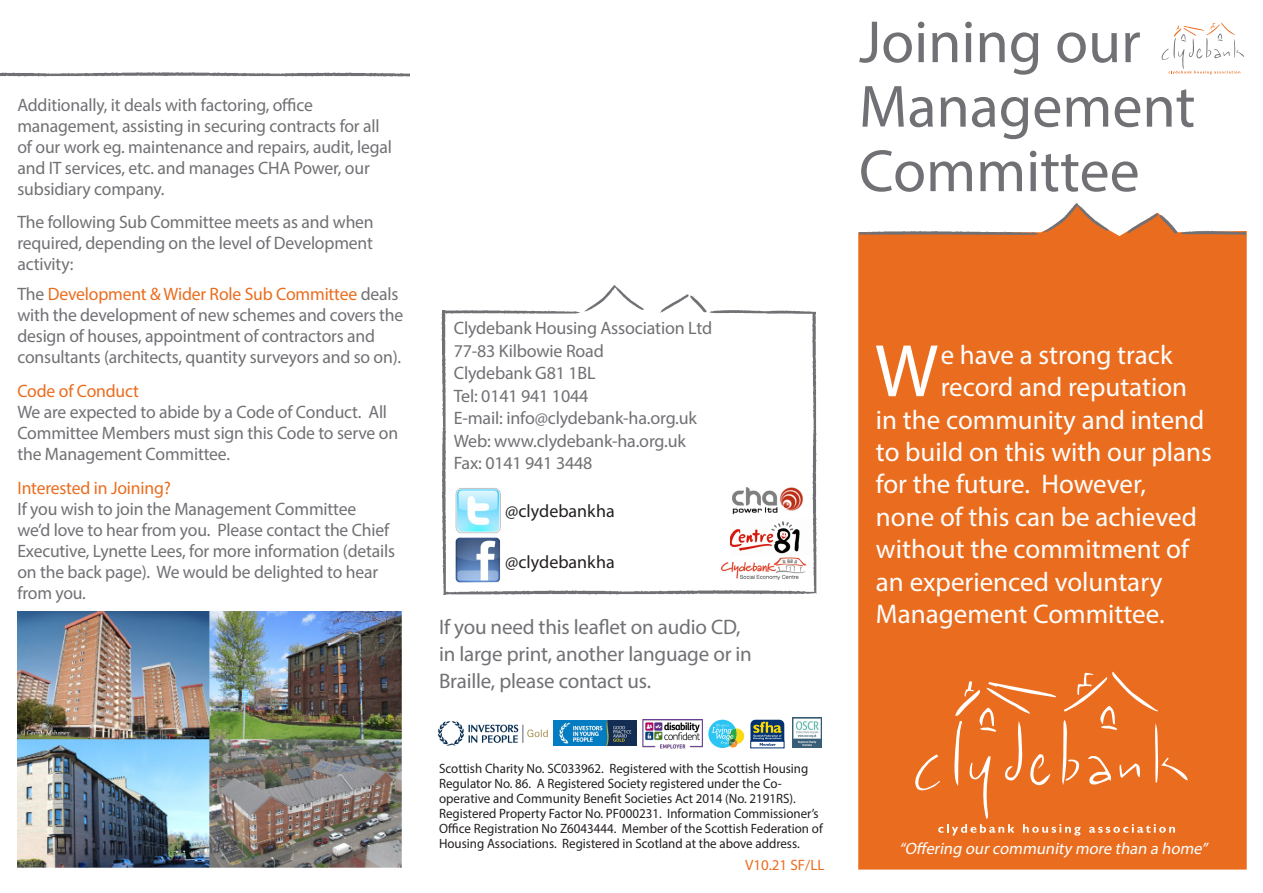
<style>
.page{position:relative;width:1263px;height:893px;background:#fff}
.page>*{position:absolute;margin:0;border:0;box-sizing:border-box;transform-origin:0 0}
.t1{font:75px "Myriad Pro";color:#fff}
.t2{font:60px/64.5px "Myriad Pro";color:#717074}
.t3{font:27px "Myriad Pro";color:#fff}
.t4{font:21px/27px "Myriad Pro";letter-spacing:-.01em;color:#717074}
.t5{font:18px/21px "Myriad Pro";letter-spacing:-.01em;color:#717074}
.t6{font:18px "Myriad Pro";color:#231f20}
.t7{font:italic 16.5px "Myriad Pro";color:#fff}
.t8{font:15px "Myriad Pro";color:#ea6d1f}
.t9{font:13.5px/15px "Myriad Pro";color:#231f20;scale:.96 1}
.s1{color:#ea6d1f}
</style>
<div class="page">
<img style="left:167px;top:72px;width:243px;height:5px">
<img style="left:0;top:72px;width:167px;height:5px">
<div style="left:858px;top:231px;width:389px;height:639px;background:#ea6d1f"></div>
<svg style="left:911px;top:672px;width:277px;height:164px;background:#eb7830"></svg>
<img style="left:859px;top:203px;width:387px;height:35px">
<svg style="left:1161px;top:23px;width:83px;height:51px"></svg>
<img style="left:721px;top:561px;width:55px;height:7px">
<img style="left:732px;top:487px;width:44px;height:28px">
<img style="left:731px;top:525px;width:45px;height:26px">
<img style="left:455px;top:488px;width:45px;height:45px">
<img style="left:456px;top:538px;width:44px;height:30px">
<img style="left:444px;top:285px;width:371px;height:29px">
<img style="left:444px;top:568px;width:372px;height:27px">
<img style="left:441px;top:311px;width:9px;height:283px">
<img style="left:776px;top:312px;width:41px;height:280px">
<img style="left:642px;top:720px;width:61px;height:29px">
<img style="left:438px;top:721px;width:110px;height:25px">
<img style="left:553px;top:721px;width:84px;height:25px">
<svg style="left:708px;top:720px;width:36px;height:28px"></svg>
<svg style="left:750px;top:746px;width:34px;height:2px"></svg>
<svg style="left:750px;top:720px;width:34px;height:26px"></svg>
<img style="left:792px;top:718px;width:29px;height:29px">
<img style="left:17px;top:611px;width:385px;height:257px">
<p class="t5" style="left:17px;top:94px;width:376px">Additionally, it deals with factoring, office management, assisting in securing contracts for all of our work eg. maintenance and repairs, audit, legal and IT services, etc. and manages CHA Power, our subsidiary company.</p>
<p class="t5" style="left:17px;top:212px;width:358px;text-align:justify">The following Sub Committee meets as and when required, depending on the level of Development activity:</p>
<p class="t5" style="left:17px;top:283px;width:387px">The <span class="s1">Development &amp; Wider Role Sub Committee</span> deals with the development of new schemes and covers the design of houses, appointment of contractors and consultants (architects, quantity surveyors and so on).</p>
<p class="t5" style="left:17px;top:380px;width:382px"><span class="s1">Code of Conduct<br></span>We are expected to abide by a Code of Conduct. All Committee Members must sign this Code to serve on the Management Committee.</p>
<p class="t5" style="left:17px;top:477px;width:379px"><span class="s1">Interested in Joining?<br></span>If you wish to join the Management Committee<br>we’d love to hear from you. Please contact the Chief Executive, Lynette Lees, for more information (details on the back page). We would be delighted to hear from you.</p>
<p class="t2" style="left:859px;top:9px;width:338px">Joining our<br>Management<br>Committee</p>
<p class="t5" style="left:454px;top:317px;width:260px;line-height:22.5px">Clydebank Housing Association Ltd<br>77-83 Kilbowie Road<br>Clydebank G81 1BL<br>Tel: 0141 941 1044<br>E-mail: info@clydebank-ha.org.uk<br>Web: www.clydebank-ha.org.uk<br>Fax: 0141 941 3448</p>
<p class="t6" style="left:505px;top:500px;width:111px">@clydebankha</p>
<p class="t6" style="left:505px;top:550px;width:111px">@clydebankha</p>
<p class="t4" style="left:439px;top:613px;width:314px">If you need this leaflet on audio CD, in large print, another language or in<br>Braille, please contact us.</p>
<p class="t9" style="left:439px;top:761px;width:401px">Scottish Charity No. SC033962. Registered with the Scottish Housing Regulator No. 86. A Registered Society registered under the Co&shy;operative and Community Benefit Societies Act 2014 (No. 2191RS).<br>Registered Property Factor No. PF000231. Information Commissioner’s Office Registration No Z6043444. Member of the Scottish Federation of Housing Associations. Registered in Scotland at the above address.</p>
<p class="t8" style="left:745px;top:855px;width:81px">V10.21 SF/LL</p>
<p class="t1" style="left:875px;top:325px;width:65px">W</p>
<p class="t3" style="left:941px;top:338px;width:233px">e have a strong track</p>
<p class="t3" style="left:941px;top:370px;width:248px">record and reputation</p>
<p class="t3" style="left:876px;top:403px;width:330px">in the community and intend</p>
<p class="t3" style="left:876px;top:435px;width:337px">to build on this with our plans</p>
<p class="t3" style="left:876px;top:468px;width:272px">for the future. However,</p>
<p class="t3" style="left:876px;top:500px;width:322px">none of this can be achieved</p>
<p class="t3" style="left:876px;top:532px;width:314px">without the commitment of</p>
<p class="t3" style="left:876px;top:565px;width:288px">an experienced voluntary</p>
<p class="t3" style="left:876px;top:597px;width:290px">Management Committee.</p>
<p class="t7" style="left:899px;top:838px;width:313px">“Offering ourcommunity more than a home”</p>
</div>
